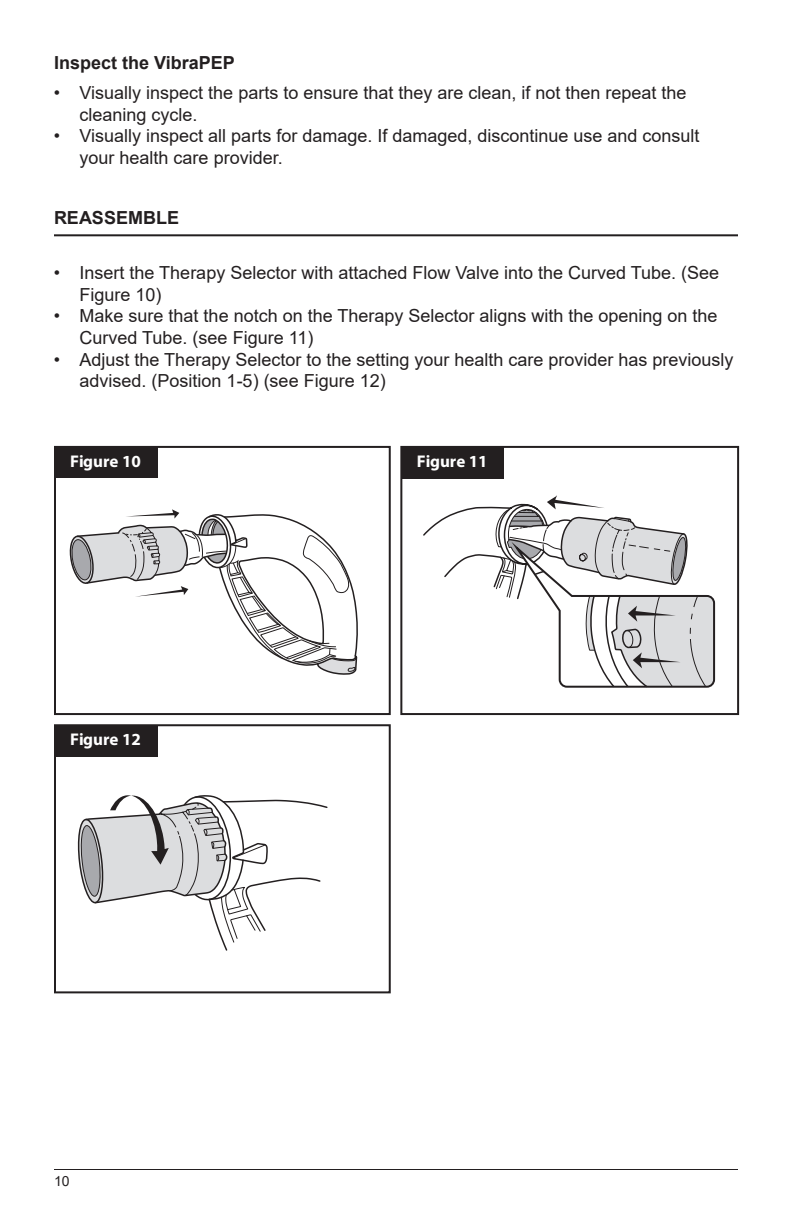
<style>
.page{position:relative;width:792px;height:1224px;background:#fff}
.page>*{position:absolute;margin:0;border:0;box-sizing:border-box;transform-origin:0 0}
.t1{font:18px/21.6px "Arial";color:#231f20}
.t2{font:700 18px "Arial";color:#231f20}
.t3{font:700 17px "Myriad Pro";color:#fff}
.t4{font:14px "Arial";color:#231f20}
</style>
<div class="page">
<hr style="left:54px;top:234px;width:684px;height:2px;background:#231f20">
<hr style="left:54px;top:1169px;width:684px;height:1px;background:#231f20">
<svg style="left:77px;top:795px;width:251px;height:156px"></svg>
<div style="left:54px;top:724px;width:337px;height:269px;border:2px solid #231f20"></div>
<div style="left:55px;top:725px;width:102px;height:31px;background:#231f20"></div>
<svg style="left:54px;top:445px;width:686px;height:271px"></svg>
<div style="left:55px;top:447px;width:102px;height:31px;background:#231f20"></div>
<p class="t2" style="left:54px;top:50px;width:182px">Inspect the VibraPEP</p>
<p class="t1" style="left:54px;top:82px;width:8px">•</p>
<p class="t1" style="left:54px;top:125px;width:8px">•</p>
<p class="t1" style="left:80px;top:82px;width:609px">Visually inspect the parts to ensure that they are clean, if not then repeat the cleaning cycle.</p>
<p class="t1" style="left:80px;top:125px;width:621px">Visually inspect all parts for damage. If damaged, discontinue use and consult your health care provider.</p>
<p class="t2" style="left:54px;top:205px;width:127px">REASSEMBLE</p>
<p class="t1" style="left:54px;top:262px;width:8px">•</p>
<p class="t1" style="left:54px;top:305px;width:8px">•</p>
<p class="t1" style="left:54px;top:348px;width:8px">•</p>
<p class="t1" style="left:80px;top:262px;width:641px">Insert the Therapy Selector with attached Flow Valve into the Curved Tube. (See<br>Figure 10)</p>
<p class="t1" style="left:80px;top:305px;width:640px">Make sure that the notch on the Therapy Selector aligns with the opening on the<br>Curved Tube. (see Figure 11)</p>
<p class="t1" style="left:80px;top:348px;width:655px">Adjust the Therapy Selector to the setting your health care provider has previously advised. (Position 1-5) (see Figure 12)</p>
<p class="t3" style="left:70px;top:450px;width:72px">Figure 10</p>
<p class="t3" style="left:417px;top:450px;width:72px">Figure 11</p>
<p class="t3" style="left:70px;top:728px;width:72px">Figure 12</p>
<p class="t4" style="left:54px;top:1172px;width:17px">10</p>
</div>
